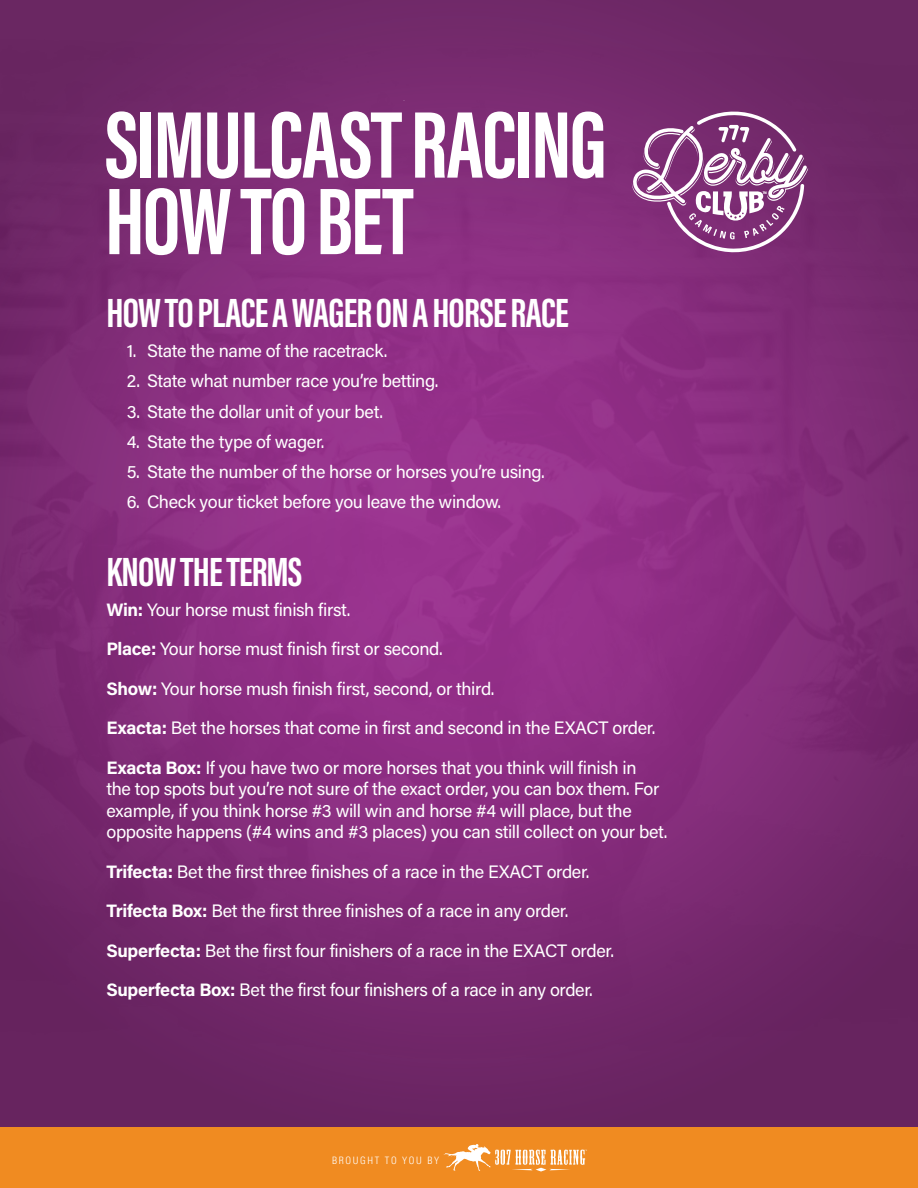
<style>
.page{position:relative;width:918px;height:1188px;background:#fff}
.page>*{position:absolute;margin:0;border:0;box-sizing:border-box;transform-origin:0 0}
.t1{font:700 97.5px/76.5px "Acumin Pro Extra Cond";letter-spacing:-.02em;color:#fff}
.t2{font:700 42px "Acumin Pro Extra Cond";letter-spacing:-.02em;color:#fff}
.t3{font:18px/39.5px "Acumin Pro";letter-spacing:-.02em;color:#fff}
.t4{font:300 condensed 10.2px "Univers LT Std";letter-spacing:.16em;color:#fff}
.s1{font-weight:700}
</style>
<div class="page">
<img style="left:0;top:0;width:918px;height:1128px">
<svg style="left:632px;top:112px;width:176px;height:140px"></svg>
<div style="left:0;top:1128px;width:918px;height:60px;background:#f08b21"></div>
<svg style="left:443px;top:1144px;width:144px;height:28px"></svg>
<h1 class="t1" style="left:105px;top:106px;width:504px">SIMULCAST RACING<br>HOW TO BET</h1>
<h2 class="t2" style="left:106px;top:287px;width:464px">HOW TO PLACE A WAGER ON A HORSE RACE</h2>
<p class="t3" style="left:127px;top:330px;width:262px">1. State the name of the racetrack.</p>
<p class="t3" style="left:127px;top:361px;width:313px">2. State what number race you’re betting.</p>
<p class="t3" style="left:127px;top:391px;width:258px">3. State the dollar unit of your bet.</p>
<p class="t3" style="left:127px;top:421px;width:199px">4. State the type of wager.</p>
<p class="t3" style="left:127px;top:451px;width:420px">5. State the number of the horse or horses you’re using.</p>
<p class="t3" style="left:127px;top:482px;width:376px">6. Check your ticket before you leave the window.</p>
<h2 class="t2" style="left:106px;top:546px;width:197px">KNOW THE TERMS</h2>
<p class="t3" style="left:106px;top:589px;width:550px"><span class="s1">Win:</span> Your horse must finish first.<br><span class="s1">Place:</span> Your horse must finish first or second.<br><span class="s1">Show:</span> Your horse mush finish first, second, or third.<br><span class="s1">Exacta:</span> Bet the horses that come in first and second in the EXACT order.<br><span class="s1">Exacta Box:</span> If you have two or more horses that you think will finish in</p>
<p class="t3" style="left:106px;top:777px;width:563px;line-height:21.6px">the top spots but you’re not sure of the exact order, you can box them. For example, if you think horse #3 will win and horse #4 will place, but the opposite happens (#4 wins and #3 places) you can still collect on your bet.</p>
<p class="t3" style="left:106px;top:851px;width:509px"><span class="s1">Trifecta:</span> Bet the first three finishes of a race in the EXACT order.<br><span class="s1">Trifecta Box:</span> Bet the first three finishes of a race in any order.<br><span class="s1">Superfecta:</span> Bet the first four finishers of a race in the EXACT order.<br><span class="s1">Superfecta Box:</span> Bet the first four finishers of a race in any order.</p>
<p class="t4" style="left:332px;top:1154px;width:109px">BROUGHT TO YOU BY</p>
</div>
